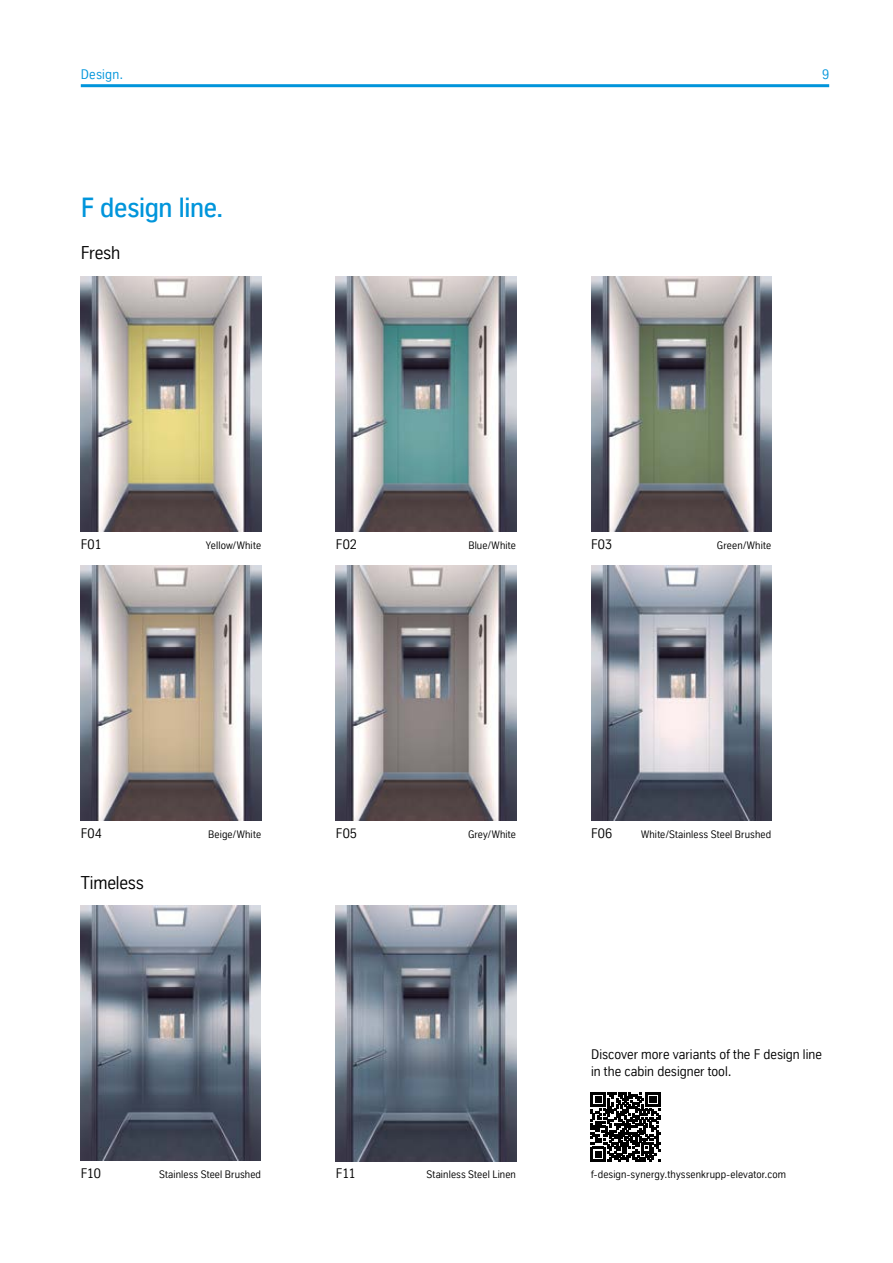
<style>
.page{position:relative;width:893px;height:1263px;background:#fff}
.page>*{position:absolute;margin:0;border:0;box-sizing:border-box;transform-origin:0 0}
.t1{font:500 27px "TK Type";letter-spacing:-.015em;color:#0095db}
.t2{font:18px "TK Type";letter-spacing:-.01em;color:#000}
.t3{font:13.5px/17px "TK Type";letter-spacing:.005em;color:#000}
.t4{font:13.5px "TK Type";letter-spacing:.015em;color:#0095db}
.t5{font:10.5px "TK Type";letter-spacing:.015em;color:#000}
</style>
<div class="page">
<hr style="left:81px;top:84px;width:748px;height:3px;background:#0095db">
<img style="left:81px;top:276px;width:180px;height:256px">
<img style="left:336px;top:276px;width:180px;height:256px">
<img style="left:591px;top:276px;width:180px;height:255px">
<img style="left:336px;top:566px;width:180px;height:255px">
<img style="left:81px;top:566px;width:180px;height:255px">
<img style="left:591px;top:566px;width:180px;height:255px">
<img style="left:81px;top:906px;width:180px;height:255px">
<img style="left:336px;top:906px;width:180px;height:255px">
<svg style="left:591px;top:1092px;width:69px;height:69px"></svg>
<p class="t4" style="left:81px;top:66px;width:44px">Design.</p>
<p class="t4" style="left:822px;top:66px;width:9px">9</p>
<h1 class="t1" style="left:81px;top:193px;width:144px">F design line.</h1>
<h2 class="t2" style="left:81px;top:243px;width:41px">Fresh</h2>
<p class="t3" style="left:81px;top:535px;width:22px">F01</p>
<p class="t3" style="left:591px;top:535px;width:23px">F03</p>
<p class="t3" style="left:336px;top:535px;width:23px">F02</p>
<p class="t5" style="left:206px;top:539px;width:57px">Yellow/White</p>
<p class="t5" style="left:468px;top:539px;width:49px">Blue/White</p>
<p class="t5" style="left:717px;top:539px;width:56px">Green/White</p>
<p class="t3" style="left:81px;top:824px;width:23px">F04</p>
<p class="t3" style="left:591px;top:824px;width:23px">F06</p>
<p class="t3" style="left:336px;top:824px;width:23px">F05</p>
<p class="t5" style="left:208px;top:828px;width:54px">Beige/White</p>
<p class="t5" style="left:468px;top:828px;width:49px">Grey/White</p>
<p class="t5" style="left:641px;top:828px;width:132px">White/Stainless Steel Brushed</p>
<h2 class="t2" style="left:81px;top:872px;width:65px">Timeless</h2>
<p class="t3" style="left:81px;top:1165px;width:22px">F10</p>
<p class="t3" style="left:336px;top:1165px;width:21px">F11</p>
<p class="t5" style="left:159px;top:1168px;width:104px">Stainless Steel Brushed</p>
<p class="t5" style="left:427px;top:1168px;width:91px">Stainless Steel Linen</p>
<p class="t3" style="left:591px;top:1046px;width:232px">Discover more variants of the F design line in the cabin designer tool.</p>
<p class="t5" style="left:591px;top:1168px;width:197px">f-design-synergy.thyssenkrupp-elevator.com</p>
</div>
